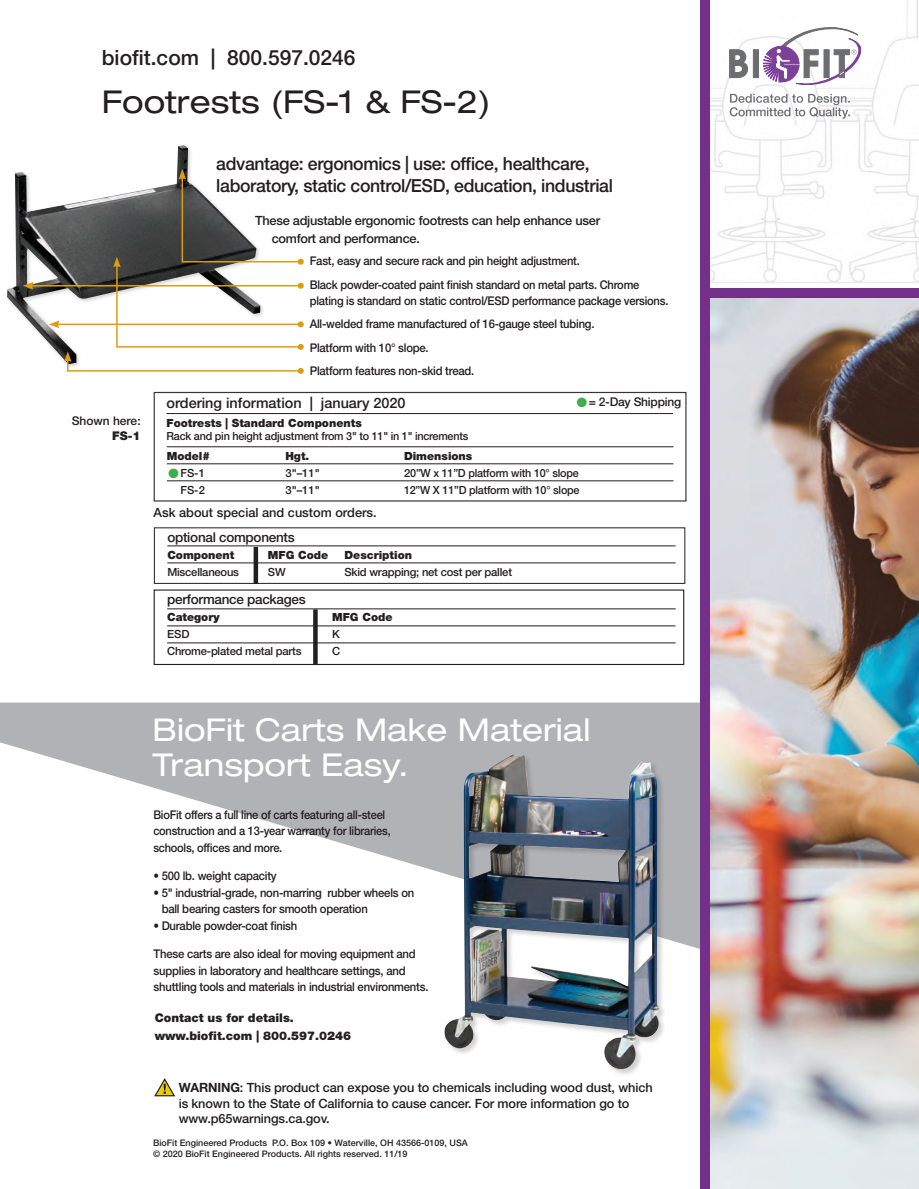
<style>
.page{position:relative;width:919px;height:1189px;background:#fff}
.page>*{position:absolute;margin:0;border:0;box-sizing:border-box;transform-origin:0 0}
.t1{font:expanded 31.5px/34.5px "Helvetica Neue LT Std";color:#fff}
.t2{font:expanded 31.5px "Helvetica Neue LT Std";color:#231f20}
.t3{font:500 21px "Helvetica Neue LT Std";color:#231f20}
.t4{font:500 18px/21.6px "Helvetica Neue LT Std";letter-spacing:-.02em;color:#231f20}
.t5{font:500 14.4px "Helvetica Neue LT Std";color:#231f20}
.t6{font:500 13.5px "Helvetica Neue LT Std";letter-spacing:-.02em;color:#231f20}
.t7{font:500 12.75px/15.3px "Helvetica Neue LT Std";letter-spacing:-.01em;color:#231f20}
.t8{font:500 12px/16.5px "Helvetica Neue LT Std";letter-spacing:-.02em;color:#231f20;scale:.94 1}
.t9{font:500 12px/23.2px "Helvetica Neue LT Std";letter-spacing:-.02em;color:#231f20;scale:.93 1}
.t10{font:500 12px/16.5px "Helvetica Neue LT Std";letter-spacing:-.02em;color:#231f20;scale:.92 1}
.t11{font:900 12px/18px "Helvetica Neue LT Std";color:#231f20}
.t12{font:500 12px "Helvetica Neue LT Std";letter-spacing:-.02em;color:#231f20}
.t13{font:500 12px "Helvetica Neue LT Std";color:#231f20}
.t14{font:500 11.25px "Helvetica Neue LT Std";letter-spacing:-.02em;color:#231f20}
.t15{font:900 11.25px "Helvetica Neue LT Std";color:#231f20}
.t16{font:500 11.25px "Helvetica Neue LT Std";letter-spacing:-.02em;color:#231f20;scale:.96 1}
.t17{font:500 9px/10.8px "Helvetica Neue LT Std";color:#231f20}
.s1{font-weight:900;font-size:27px;color:#40ae49}
.s2{font-weight:700}
</style>
<div class="page">
<div style="left:154px;top:392px;width:532px;height:109px;border:1px solid #231f20"></div>
<hr style="left:166px;top:413px;width:506px;height:1px;background:#231f20">
<hr style="left:167px;top:446px;width:506px;height:1px;background:#231f20">
<hr style="left:167px;top:463px;width:506px;height:1px;background:#231f20">
<hr style="left:167px;top:480px;width:506px;height:1px;background:#231f20">
<div style="left:154px;top:527px;width:531px;height:57px;border:1px solid #231f20"></div>
<div style="left:253px;top:547px;width:5px;height:37px;background:#231f20"></div>
<hr style="left:167px;top:545px;width:508px;height:1px;background:#231f20">
<hr style="left:167px;top:562px;width:508px;height:1px;background:#231f20">
<div style="left:154px;top:589px;width:530px;height:76px;border:1px solid #231f20"></div>
<hr style="left:167px;top:608px;width:508px;height:1px;background:#231f20">
<hr style="left:167px;top:625px;width:508px;height:1px;background:#231f20">
<hr style="left:167px;top:642px;width:508px;height:1px;background:#231f20">
<svg style="left:313px;top:609px;width:4px;height:56px"></svg>
<img style="left:709px;top:0;width:209px;height:288px">
<svg style="left:0;top:702px;width:699px;height:247px;fill:#b1b2b6"></svg>
<img style="left:709px;top:297px;width:209px;height:891px">
<div style="left:702px;top:288px;width:216px;height:9px;background:#742f8b"></div>
<div style="left:699px;top:0;width:10px;height:1188px;background:#742f8b"></div>
<svg style="left:729px;top:94px;width:120px;height:25px"></svg>
<svg style="left:729px;top:50px;width:19px;height:28px"></svg>
<div style="left:753px;top:50px;width:5px;height:28px;background:#6c6d70"></div>
<svg style="left:763px;top:27px;width:99px;height:59px"></svg>
<img style="left:7px;top:145px;width:184px;height:200px">
<hr style="left:31px;top:285px;width:270px;height:1px;background:#de9c11">
<svg style="left:23px;top:282px;width:10px;height:7px"></svg>
<svg style="left:49px;top:169px;width:255px;height:205px"></svg>
<div style="left:444px;top:753px;width:222px;height:323px;background:#231f20;opacity:.2"></div>
<img style="left:440px;top:754px;width:222px;height:318px">
<svg style="left:154px;top:1078px;width:22px;height:19px"></svg>
<h2 class="t3" style="left:102px;top:45px;width:255px">biofit.com | 800.597.0246</h2>
<h1 class="t2" style="left:102px;top:83px;width:391px">Footrests (FS-1 &amp; FS-2)</h1>
<h3 class="t4" style="left:216px;top:153px;width:398px">advantage: ergonomics | use: office, healthcare, laboratory, static control/ESD, education, industrial</h3>
<p class="t13" style="left:72px;top:413px;width:70px">Shown here:</p>
<p class="t11" style="left:112px;top:426px;width:30px">FS-1</p>
<p class="t7" style="left:271px;top:212px;width:330px;line-height:18px;text-indent:-16px">These adjustable ergonomic footrests can help enhance user comfort and performance.</p>
<p class="t8" style="left:310px;top:249px;width:352px;line-height:23.2px">Fast, easy and secure rack and pin height adjustment.<br>Black powder-coated paint finish standard on metal parts. Chrome</p>
<p class="t9" style="left:310px;top:289px;width:387px">plating is standard on static control/ESD performance package versions.<br>All-welded frame manufactured of 16-gauge steel tubing.<br>Platform with 10° slope.<br>Platform features non-skid tread.</p>
<p class="t12" style="left:575px;top:394px;width:107px"><span class="s1">•</span>= 2-Day Shipping</p>
<p class="t5" style="left:166px;top:394px;width:240px">ordering information | january 2020</p>
<p class="t15" style="left:166px;top:416px;width:197px">Footrests | Standard Components</p>
<p class="t16" style="left:166px;top:429px;width:316px">Rack and pin height adjustment from 3" to 11" in 1" increments</p>
<p class="t15" style="left:167px;top:449px;width:45px">Model#</p>
<p class="t15" style="left:285px;top:449px;width:25px">Hgt.</p>
<p class="t15" style="left:404px;top:449px;width:70px">Dimensions</p>
<p class="t14" style="left:167px;top:466px;width:40px"><span class="s1">•</span>FS-1</p>
<p class="t14" style="left:285px;top:466px;width:36px">3"–11"</p>
<p class="t14" style="left:404px;top:466px;width:176px">20”W x 11”D platform with 10° slope</p>
<p class="t14" style="left:180px;top:483px;width:26px">FS-2</p>
<p class="t14" style="left:285px;top:483px;width:36px">3"–11"</p>
<p class="t16" style="left:404px;top:483px;width:184px">12”W X 11”D platform with 10° slope</p>
<p class="t6" style="left:167px;top:529px;width:129px">optional components</p>
<p class="t15" style="left:167px;top:548px;width:69px">Component</p>
<p class="t15" style="left:268px;top:548px;width:62px">MFG Code</p>
<p class="t15" style="left:344px;top:548px;width:69px">Description</p>
<p class="t14" style="left:167px;top:565px;width:73px">Miscellaneous</p>
<p class="t14" style="left:268px;top:565px;width:19px">SW</p>
<p class="t14" style="left:344px;top:565px;width:169px">Skid wrapping; net cost per pallet</p>
<p class="t6" style="left:167px;top:591px;width:140px">performance packages</p>
<p class="t15" style="left:167px;top:610px;width:54px">Category</p>
<p class="t15" style="left:332px;top:610px;width:62px">MFG Code</p>
<p class="t14" style="left:167px;top:627px;width:24px">ESD</p>
<p class="t14" style="left:332px;top:627px;width:9px">K</p>
<p class="t14" style="left:167px;top:644px;width:136px">Chrome-plated metal parts</p>
<p class="t14" style="left:332px;top:644px;width:10px">C</p>
<p class="t7" style="left:154px;top:504px;width:224px">Ask about special and custom orders.</p>
<h1 class="t1" style="left:152px;top:712px;width:439px">BioFit Carts Make Material<br>Transport Easy.</h1>
<p class="t10" style="left:153px;top:806px;width:259px">BioFit offers a full line of carts featuring all-steel construction and a 13-year warranty for libraries, schools, offices and more.</p>
<p class="t8" style="left:153px;top:867px;width:133px">• 500 lb. weight capacity</p>
<p class="t8" style="left:162px;top:884px;width:270px;text-indent:-8px">• 5" industrial-grade, non-marring rubber wheels on ball bearing casters for smooth operation</p>
<p class="t8" style="left:153px;top:917px;width:155px">• Durable powder-coat finish</p>
<p class="t8" style="left:154px;top:945px;width:294px">These carts are also ideal for moving equipment and supplies in laboratory and healthcare settings, and shuttling tools and materials in industrial environments.</p>
<p class="t11" style="left:155px;top:1009px;width:198px">Contact us for details. www.biofit.com | 800.597.0246</p>
<p class="t7" style="left:179px;top:1079px;width:475px"><span class="s2">WARNING</span>: This product can expose you to chemicals including wood dust, which is known to the State of California to cause cancer. For more information go to www.p65warnings.ca.gov.</p>
<p class="t17" style="left:153px;top:1137px;width:316px">BioFit Engineered Products P.O. Box 109 • Waterville, OH 43566-0109, USA © 2020 BioFit Engineered Products. All rights reserved. 11/19</p>
</div>
